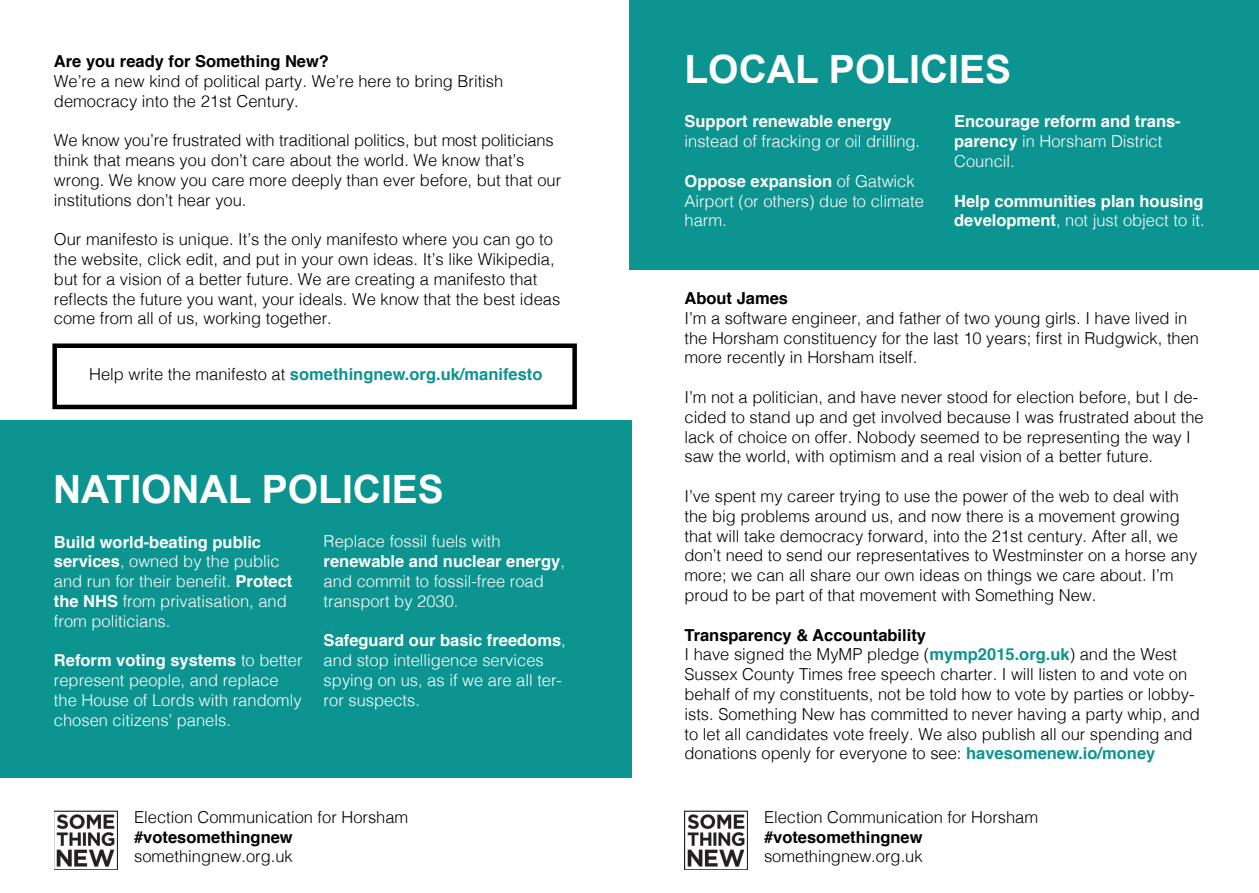
<style>
.page{position:relative;width:1259px;height:893px;background:#fff}
.page>*{position:absolute;margin:0;border:0;box-sizing:border-box;transform-origin:0 0}
.t1{font:700 39px "Arial";color:#fff}
.t2{font:300 16.5px/19.8px "Helvetica";color:#000}
.t3{font:300 16.5px/19.8px "Helvetica";color:#fff}
.t4{font:700 16.5px/19.8px "Helvetica";color:#fff}
.t5{font:700 16.5px "Helvetica";color:#000}
.t6{font:700 16.5px "Helvetica";color:#0c9491}
.s1{font-weight:300;color:#000}
.s2{font-weight:700}
.s3{font-weight:300}
.s4{font-weight:700;color:#0c9491}
</style>
<div class="page">
<div style="left:630px;top:0;width:629px;height:269px;background:#0c9491"></div>
<div style="left:0;top:421px;width:631px;height:357px;background:#0c9491"></div>
<div style="left:52px;top:343px;width:525px;height:66px;border:4px solid #000"></div>
<img style="left:54px;top:811px;width:64px;height:59px">
<img style="left:684px;top:811px;width:63px;height:59px">
<p class="t5" style="left:54px;top:48px;width:277px">Are you ready for Something New?</p>
<p class="t2" style="left:54px;top:70px;width:451px">We’re a new kind of political party. We’re here to bring British democracy into the 21st Century.</p>
<p class="t2" style="left:54px;top:129px;width:509px">We know you’re frustrated with traditional politics, but most politicians think that means you don’t care about the world. We know that’s wrong. We know you care more deeply than ever before, but that our institutions don’t hear you.</p>
<p class="t2" style="left:54px;top:228px;width:508px">Our manifesto is unique. It’s the only manifesto where you can go to the website, click edit, and put in your own ideas. It’s like Wikipedia, but for a vision of a better future. We are creating a manifesto that reflects the future you want, your ideals. We know that the best ideas come from all of us, working together.</p>
<p class="t6" style="left:89px;top:361px;width:455px"><span class="s1">Help write the manifesto at</span> somethingnew.org.uk/manifesto</p>
<h1 class="t1" style="left:53px;top:464px;width:392px">NATIONAL POLICIES</h1>
<p class="t3" style="left:54px;top:531px;width:240px"><span class="s2">Build world-beating public services</span>, owned by the public and run for their benefit. <span class="s2">Protect the NHS</span> from privatisation, and from politicians.</p>
<p class="t3" style="left:54px;top:650px;width:250px"><span class="s2">Reform voting systems</span> to better represent people, and replace the House of Lords with randomly chosen citizens’ panels.</p>
<p class="t3" style="left:324px;top:530px;width:243px">Replace fossil fuels with <span class="s2">renewable and nuclear energy</span>, and commit to fossil-free road transport by 2030.</p>
<p class="t3" style="left:324px;top:629px;width:244px"><span class="s2">Safeguard our basic freedoms</span>, and stop intelligence services spying on us, as if we are all ter&shy;ror suspects.</p>
<p class="t2" style="left:134px;top:806px;width:276px">Election Communication for Horsham</p>
<p class="t5" style="left:134px;top:823px;width:160px">#votesomethingnew</p>
<p class="t2" style="left:134px;top:845px;width:160px">somethingnew.org.uk</p>
<h1 class="t1" style="left:684px;top:44px;width:328px">LOCAL POLICIES</h1>
<p class="t4" style="left:954px;top:112px;width:228px">Encourage reform and trans&shy;parency <span class="s3">in Horsham District<br>Council.</span></p>
<p class="t4" style="left:954px;top:191px;width:252px">Help communities plan housing development<span class="s3">, not just object to it.</span></p>
<p class="t4" style="left:684px;top:112px;width:209px">Support renewable energy</p>
<p class="t3" style="left:684px;top:130px;width:237px">instead of fracking or oil drilling.</p>
<p class="t3" style="left:684px;top:170px;width:241px"><span class="s2">Oppose expansion</span> of Gatwick<br>Airport (or others) due to climate harm.</p>
<p class="t5" style="left:684px;top:285px;width:105px">About James</p>
<p class="t2" style="left:684px;top:307px;width:516px">I’m a software engineer, and father of two young girls. I have lived in the Horsham constituency for the last 10 years; first in Rudgwick, then more recently in Horsham itself.</p>
<p class="t2" style="left:684px;top:386px;width:521px">I’m not a politician, and have never stood for election before, but I de&shy;cided to stand up and get involved because I was frustrated about the lack of choice on offer. Nobody seemed to be representing the way I saw the world, with optimism and a real vision of a better future.</p>
<p class="t2" style="left:684px;top:485px;width:514px">I’ve spent my career trying to use the power of the web to deal with the big problems around us, and now there is a movement growing that will take democracy forward, into the 21st century. After all, we don’t need to send our representatives to Westminster on a horse any more; we can all share our own ideas on things we care about. I’m proud to be part of that movement with Something New.</p>
<p class="t2" style="left:684px;top:624px;width:517px"><span class="s2">Transparency &amp; Accountability<br></span>I have signed the MyMP pledge (<span class="s4">mymp2015.org.uk</span>) and the West Sussex County Times free speech charter. I will listen to and vote on behalf of my constituents, not be told how to vote by parties or lobby&shy;ists. Something New has committed to never having a party whip, and to let all candidates vote freely. We also publish all our spending and donations openly for everyone to see: <span class="s4">havesomenew.io/money</span></p>
<p class="t2" style="left:764px;top:806px;width:276px">Election Communication for Horsham</p>
<p class="t5" style="left:764px;top:823px;width:160px">#votesomethingnew</p>
<p class="t2" style="left:764px;top:845px;width:160px">somethingnew.org.uk</p>
</div>
